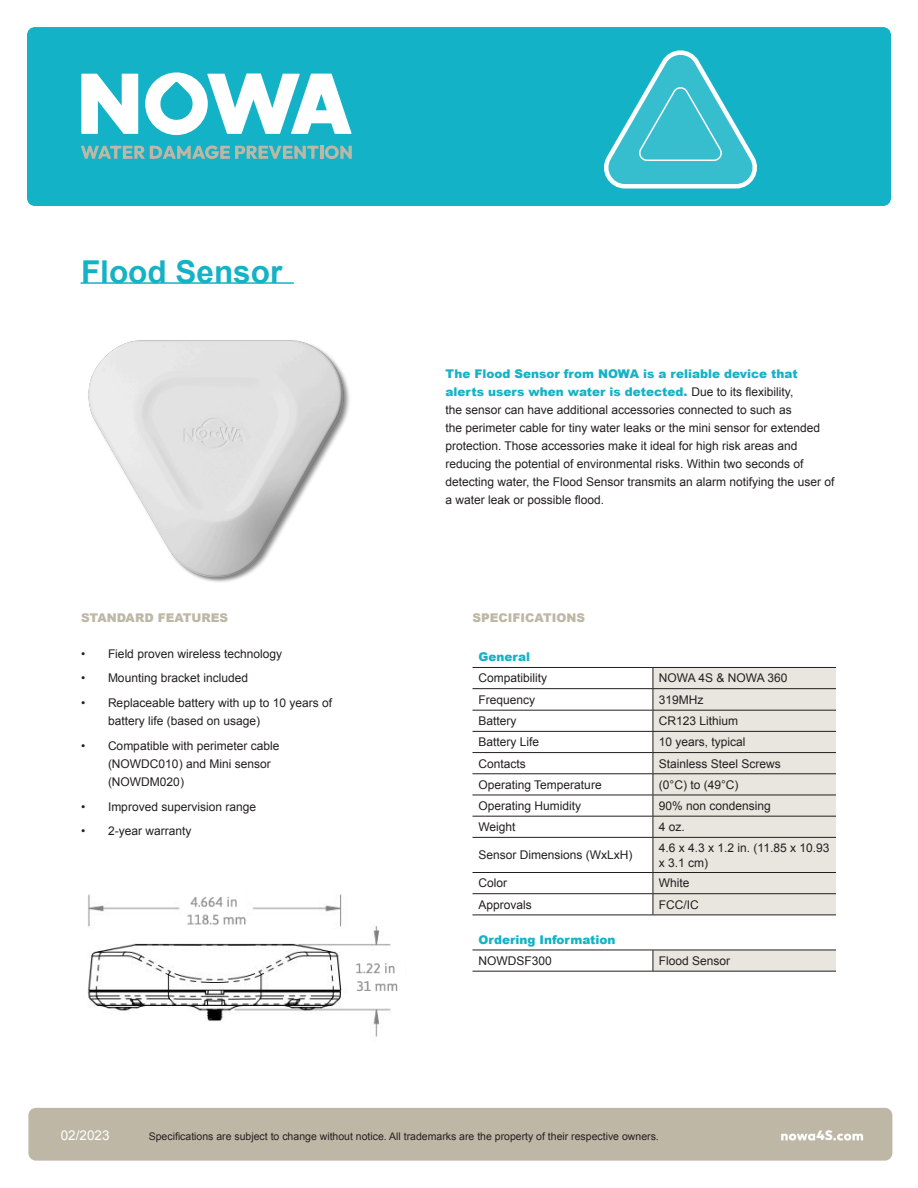
<style>
.page{position:relative;width:918px;height:1188px;background:#fff}
.page>*{position:absolute;margin:0;border:0;box-sizing:border-box;transform-origin:0 0}
.t1{font:700 31.5px "Arial";color:#15b2c5}
.t2{font:13.5px "Arial";color:#fff}
.t3{font:800 13.5px "Outfit";color:#fff}
.t4{font:12px/18px "Arial";color:#231f20}
.t5{font:900 12px "Arial";color:#beb7a5}
.t6{font:900 12px "Arial";color:#15b2c5}
.t7{font:10.5px "Arial";color:#231f20}
.s1{font-weight:900;color:#15b2c5}
</style>
<div class="page">
<hr style="left:81px;top:282px;width:213px;height:2px;background:#15b2c5">
<div style="left:28px;top:1108px;width:864px;height:53px;background:#beb7a5;border-radius:8px"></div>
<div style="left:27px;top:27px;width:864px;height:179px;background:#13b2c6"></div>
<svg style="left:595px;top:43px;width:164px;height:148px;background:#3abecf"></svg>
<img style="left:88px;top:340px;width:262px;height:242px">
<svg style="left:81px;top:74px;width:57px;height:60px"></svg>
<svg style="left:145px;top:72px;width:207px;height:63px"></svg>
<svg style="left:81px;top:146px;width:271px;height:13px;background:#70b4b3"></svg>
<svg style="left:653px;top:668px;width:183px;height:303px;background:#e7e6df"></svg>
<hr style="left:472px;top:667px;width:181px;height:1px;background:#231f20">
<hr style="left:653px;top:667px;width:183px;height:1px;background:#231f20">
<hr style="left:472px;top:688px;width:181px;height:1px;background:#231f20">
<hr style="left:653px;top:688px;width:183px;height:1px;background:#231f20">
<hr style="left:472px;top:710px;width:181px;height:1px;background:#231f20">
<hr style="left:653px;top:710px;width:183px;height:1px;background:#231f20">
<hr style="left:472px;top:731px;width:181px;height:1px;background:#231f20">
<hr style="left:653px;top:731px;width:183px;height:1px;background:#231f20">
<hr style="left:472px;top:752px;width:181px;height:1px;background:#231f20">
<hr style="left:653px;top:752px;width:183px;height:1px;background:#231f20">
<hr style="left:472px;top:774px;width:181px;height:1px;background:#231f20">
<hr style="left:653px;top:774px;width:183px;height:1px;background:#231f20">
<hr style="left:472px;top:795px;width:181px;height:1px;background:#231f20">
<hr style="left:653px;top:795px;width:183px;height:1px;background:#231f20">
<hr style="left:472px;top:816px;width:181px;height:1px;background:#231f20">
<hr style="left:653px;top:816px;width:183px;height:1px;background:#231f20">
<svg style="left:653px;top:668px;width:1px;height:169px"></svg>
<hr style="left:472px;top:837px;width:181px;height:1px;background:#231f20">
<hr style="left:653px;top:837px;width:183px;height:1px;background:#231f20">
<hr style="left:653px;top:838px;width:1px;height:34px;background:#231f20">
<hr style="left:472px;top:872px;width:181px;height:1px;background:#231f20">
<hr style="left:653px;top:872px;width:183px;height:1px;background:#231f20">
<hr style="left:472px;top:893px;width:181px;height:1px;background:#231f20">
<hr style="left:653px;top:893px;width:183px;height:1px;background:#231f20">
<svg style="left:653px;top:873px;width:1px;height:42px"></svg>
<hr style="left:472px;top:915px;width:181px;height:1px;background:#231f20">
<hr style="left:653px;top:915px;width:183px;height:1px;background:#231f20">
<hr style="left:472px;top:950px;width:181px;height:1px;background:#231f20">
<hr style="left:653px;top:950px;width:183px;height:1px;background:#231f20">
<svg style="left:653px;top:950px;width:1px;height:21px"></svg>
<hr style="left:472px;top:971px;width:181px;height:1px;background:#231f20">
<hr style="left:653px;top:971px;width:183px;height:1px;background:#231f20">
<img style="left:87px;top:894px;width:311px;height:143px">
<svg style="left:781px;top:1134px;width:34px;height:7px"></svg>
<svg style="left:833px;top:1134px;width:30px;height:7px"></svg>
<p class="t1" style="left:81px;top:251px;width:203px">Flood Sensor</p>
<p class="t5" style="left:81px;top:609px;width:149px">STANDARD FEATURES</p>
<p class="t4" style="left:81px;top:645px;width:203px">• Field proven wireless technology</p>
<p class="t4" style="left:81px;top:669px;width:169px">• Mounting bracket included</p>
<p class="t4" style="left:108px;top:694px;width:226px;text-indent:-27px">• Replaceable battery with up to 10 years of battery life (based on usage)</p>
<p class="t4" style="left:108px;top:737px;width:173px;text-indent:-27px">• Compatible with perimeter cable (NOWDC010) and Mini sensor (NOWDM020)</p>
<p class="t4" style="left:81px;top:798px;width:177px">• Improved supervision range</p>
<p class="t4" style="left:81px;top:822px;width:112px">• 2-year warranty</p>
<p class="t4" style="left:446px;top:365px;width:390px"><span class="s1">The Flood Sensor from NOWA is a reliable device that alerts users when water is detected.</span> Due to its flexibility,<br>the sensor can have additional accessories connected to such as<br>the perimeter cable for tiny water leaks or the mini sensor for extended protection. Those accessories make it ideal for high risk areas and reducing the potential of environmental risks. Within two seconds of detecting water, the Flood Sensor transmits an alarm notifying the user of a water leak or possible flood.</p>
<p class="t5" style="left:472px;top:609px;width:114px">SPECIFICATIONS</p>
<p class="t6" style="left:478px;top:648px;width:53px">General</p>
<p class="t4" style="left:478px;top:669px;width:70px">Compatibility</p>
<p class="t4" style="left:659px;top:669px;width:130px">NOWA 4S &amp; NOWA 360</p>
<p class="t4" style="left:478px;top:691px;width:58px">Frequency</p>
<p class="t4" style="left:659px;top:691px;width:46px">319MHz</p>
<p class="t4" style="left:478px;top:712px;width:40px">Battery</p>
<p class="t4" style="left:659px;top:712px;width:81px">CR123 Lithium</p>
<p class="t4" style="left:478px;top:733px;width:62px">Battery Life</p>
<p class="t4" style="left:659px;top:733px;width:88px">10 years, typical</p>
<p class="t4" style="left:478px;top:754px;width:49px">Contacts</p>
<p class="t4" style="left:659px;top:754px;width:124px">Stainless Steel Screws</p>
<p class="t4" style="left:478px;top:776px;width:125px">Operating Temperature</p>
<p class="t4" style="left:659px;top:776px;width:81px">(0°C) to (49°C)</p>
<p class="t4" style="left:478px;top:797px;width:104px">Operating Humidity</p>
<p class="t4" style="left:659px;top:797px;width:114px">90% non condensing</p>
<p class="t4" style="left:478px;top:818px;width:39px">Weight</p>
<p class="t4" style="left:659px;top:818px;width:28px">4 oz.</p>
<p class="t4" style="left:478px;top:846px;width:156px">Sensor Dimensions (WxLxH)</p>
<p class="t4" style="left:659px;top:841px;width:172px;line-height:14.4px">4.6 x 4.3 x 1.2 in. (11.85 x 10.93 x 3.1 cm)</p>
<p class="t4" style="left:478px;top:874px;width:30px">Color</p>
<p class="t4" style="left:659px;top:874px;width:32px">White</p>
<p class="t4" style="left:478px;top:896px;width:55px">Approvals</p>
<p class="t4" style="left:659px;top:896px;width:41px">FCC/IC</p>
<p class="t6" style="left:478px;top:931px;width:139px">Ordering Information</p>
<p class="t4" style="left:478px;top:952px;width:75px">NOWDSF300</p>
<p class="t4" style="left:659px;top:952px;width:73px">Flood Sensor</p>
<p class="t2" style="left:61px;top:1127px;width:50px">02/2023</p>
<p class="t7" style="left:149px;top:1130px;width:512px">Specifications are subject to change without notice. All trademarks are the property of their respective owners.</p>
<p class="t3" style="left:816px;top:1127px;width:18px">4S</p>
</div>
